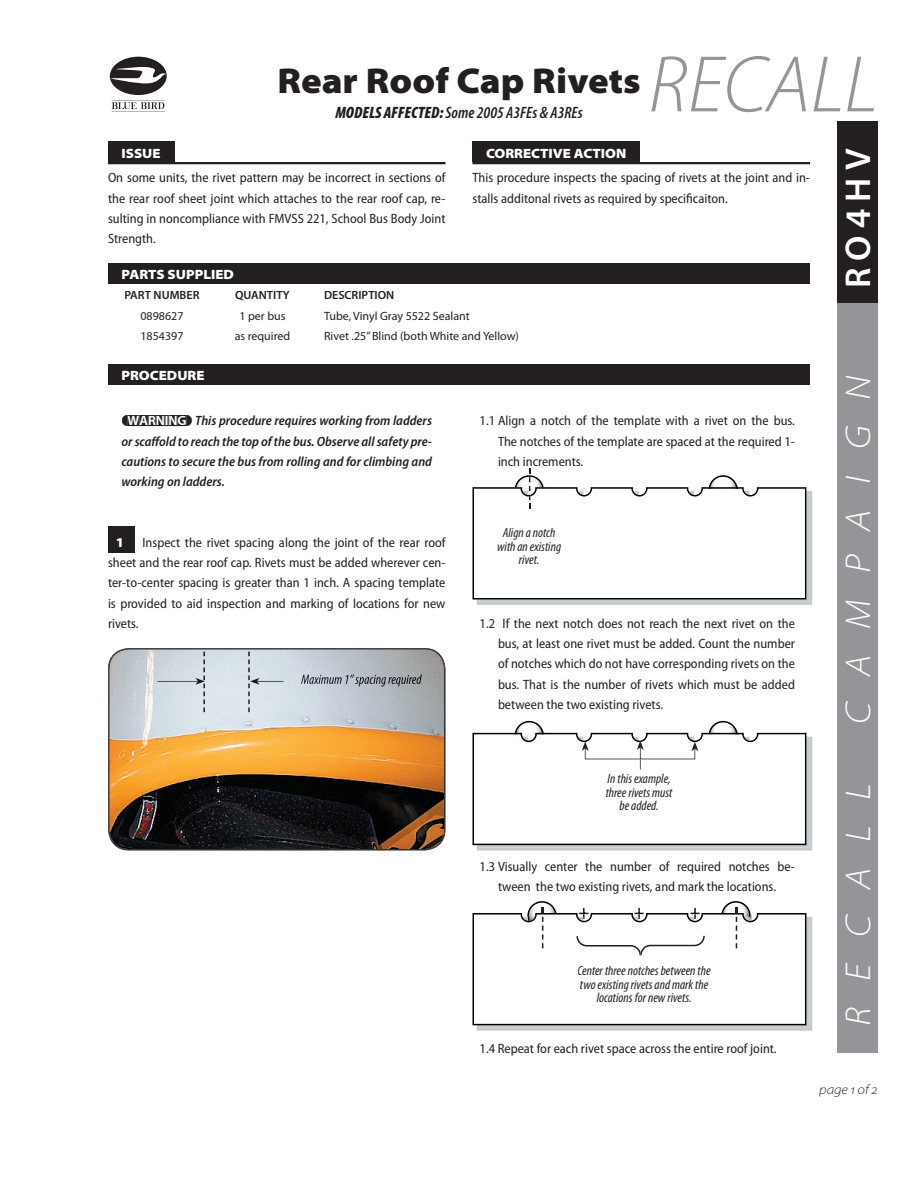
<style>
.page{position:relative;width:918px;height:1188px;background:#fff}
.page>*{position:absolute;margin:0;border:0;box-sizing:border-box;transform-origin:0 0}
.t1{font:italic 300 81px "Myriad Pro";color:#939598}
.t2{font:81px "Blue Bird";color:#231f20}
.t3{font:900 semi-expanded 36px "Myriad Pro";color:#231f20}
.t4{font:italic 300 semi-expanded 36px "Myriad Pro";letter-spacing:.73em;color:#fff}
.t5{font:600 36px "Myriad Pro";letter-spacing:.2em;color:#fff}
.t6{font:italic 600 condensed 16.5px "Myriad Pro";color:#231f20}
.t7{font:semi-condensed 13.5px/20.2px "Myriad Pro";color:#231f20;text-align:justify}
.t8{font:italic 600 semi-condensed 13.5px/20.2px "Myriad Pro";color:#231f20;text-align:justify}
.t9{font:italic condensed 13.5px/13.5px "Myriad Pro";color:#231f20;text-align:center}
.t10{font:900 semi-expanded 13.5px "Myriad Pro";color:#fff}
.t11{font:italic 300 semi-expanded 13.5px "Myriad Pro";color:#231f20}
.t12{font:12px "Myriad Pro";color:#231f20}
.t13{font:600 12px "Myriad Pro";color:#231f20}
.s1{font-weight:900}
.s2{font-family:"Warning";font-weight:400;font-style:normal;font-stretch:normal}
</style>
<div class="page">
<div style="left:837px;top:122px;width:41px;height:182px;background:#231f20"></div>
<div style="left:837px;top:304px;width:41px;height:749px;background:#939598"></div>
<div style="left:108px;top:142px;width:66px;height:20px;background:#231f20"></div>
<svg style="left:108px;top:162px;width:338px;height:2px"></svg>
<div style="left:472px;top:142px;width:168px;height:20px;background:#231f20"></div>
<svg style="left:472px;top:162px;width:338px;height:2px"></svg>
<div style="left:108px;top:364px;width:702px;height:21px;background:#231f20"></div>
<div style="left:108px;top:526px;width:27px;height:28px;background:#231f20"></div>
<div style="left:108px;top:263px;width:702px;height:21px;background:#231f20"></div>
<svg style="left:108px;top:648px;width:338px;height:203px;background:#97836a"></svg>
<img style="left:203px;top:652px;width:2px;height:60px">
<img style="left:248px;top:652px;width:2px;height:60px">
<img style="left:301px;top:674px;width:121px;height:13px">
<img style="left:157px;top:681px;width:41px;height:1px">
<svg style="left:195px;top:678px;width:10px;height:7px"></svg>
<svg style="left:250px;top:678px;width:34px;height:7px"></svg>
<svg style="left:472px;top:468px;width:340px;height:137px"></svg>
<svg style="left:472px;top:721px;width:340px;height:129px"></svg>
<svg style="left:472px;top:901px;width:340px;height:130px"></svg>
<h1 class="t2" style="left:108px;top:40px;width:62px">L</h1>
<h1 class="t1" style="left:648px;top:41px;width:231px">RECALL</h1>
<h2 class="t3" style="left:277px;top:61px;width:365px">Rear Roof Cap Rivets</h2>
<p class="t6" style="left:335px;top:104px;width:249px"><span class="s1">MODELS AFFECTED:</span> Some 2005 A3FEs &amp; A3REs</p>
<p class="t10" style="left:122px;top:145px;width:41px">ISSUE</p>
<p class="t7" style="left:108px;top:168px;width:339px">On some units, the rivet pattern may be incorrect in sections of the rear roof sheet joint which attaches to the rear roof cap, re&shy;sulting in noncompliance with FMVSS 221, School Bus Body Joint Strength.</p>
<p class="t10" style="left:486px;top:145px;width:142px">CORRECTIVE ACTION</p>
<p class="t7" style="left:472px;top:168px;width:339px">This procedure inspects the spacing of rivets at the joint and in&shy;stalls additonal rivets as required by specificaiton.</p>
<p class="t10" style="left:122px;top:267px;width:114px">PARTS SUPPLIED</p>
<p class="t13" style="left:124px;top:289px;width:77px">PART NUMBER</p>
<p class="t13" style="left:235px;top:289px;width:56px">QUANTITY</p>
<p class="t13" style="left:324px;top:289px;width:72px">DESCRIPTION</p>
<p class="t12" style="left:140px;top:309px;width:45px">0898627</p>
<p class="t12" style="left:239px;top:309px;width:48px">1 per bus</p>
<p class="t12" style="left:324px;top:309px;width:147px">Tube, Vinyl Gray 5522 Sealant</p>
<p class="t12" style="left:140px;top:329px;width:45px">1854397</p>
<p class="t12" style="left:235px;top:329px;width:57px">as required</p>
<p class="t12" style="left:324px;top:329px;width:197px">Rivet .25” Blind (both White and Yellow)</p>
<p class="t10" style="left:122px;top:368px;width:85px">PROCEDURE</p>
<p class="t8" style="left:122px;top:411px;width:312px"><span class="s2">[WARNING]</span> This procedure requires working from ladders or scaffold to reach the top of the bus. Observe all safety pre&shy;cautions to secure the bus from rolling and for climbing and working on ladders.</p>
<p class="t7" style="left:108px;top:532px;width:339px;text-indent:34px">Inspect the rivet spacing along the joint of the rear roof sheet and the rear roof cap. Rivets must be added wherever cen&shy;ter-to-center spacing is greater than 1 inch. A spacing template is provided to aid inspection and marking of locations for new rivets.</p>
<p class="t10" style="left:116px;top:534px;width:10px">1</p>
<p class="t7" style="left:498px;top:411px;width:299px;text-indent:-18px">1.1 Align a notch of the template with a rivet on the bus.<br>The notches of the template are spaced at the required 1- inch increments.</p>
<p class="t9" style="left:497px;top:526px;width:66px">Align a notch with an existing rivet.</p>
<p class="t7" style="left:498px;top:613px;width:299px;text-indent:-18px">1.2 If the next notch does not reach the next rivet on the bus, at least one rivet must be added. Count the number of notches which do not have corresponding rivets on the bus. That is the number of rivets which must be added between the two existing rivets.</p>
<h2 class="t5" style="left:838px;top:288px;width:141px;rotate:-90deg">RO4HV</h2>
<h2 class="t4" style="left:839px;top:724px;width:350px;rotate:-90deg">CAMPAIGN</h2>
<p class="t9" style="left:606px;top:772px;width:68px">In this example, three rivets must be added.</p>
<p class="t7" style="left:480px;top:856px;width:317px;text-align:center">1.3 Visually center the number of required notches be&shy;tween the two existing rivets, and mark the locations.</p>
<p class="t9" style="left:578px;top:964px;width:135px">Center three notches between the two existing rivets and mark the locations for new rivets.</p>
<p class="t7" style="left:480px;top:1039px;width:299px">1.4 Repeat for each rivet space across the entire roof joint.</p>
<h2 class="t4" style="left:839px;top:1026px;width:244px;rotate:-90deg">RECALL</h2>
<p class="t11" style="left:819px;top:1082px;width:51px">page of</p>
</div>
